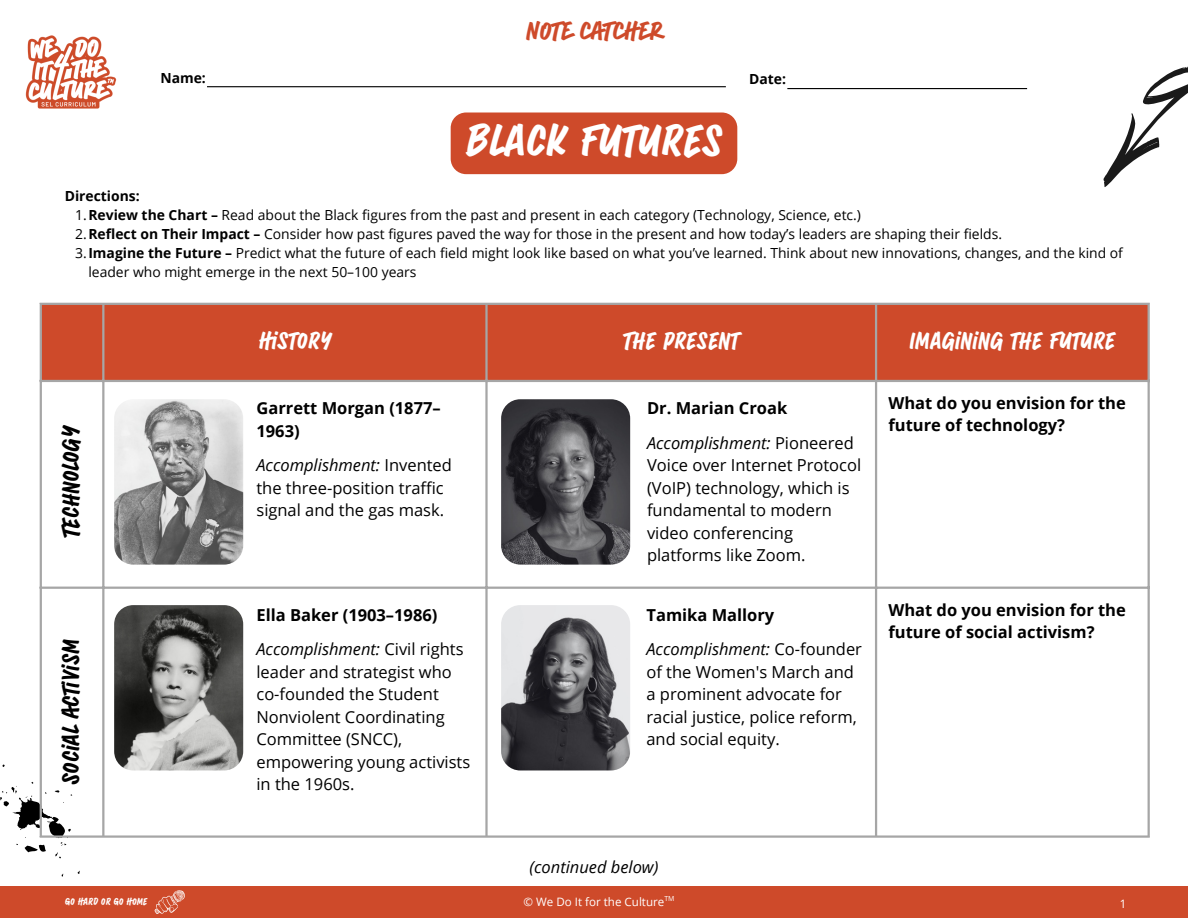
<style>
.page{position:relative;width:1188px;height:918px;background:#fff}
.page>*{position:absolute;margin:0;border:0;box-sizing:border-box;transform-origin:0 0}
.t1{font:700 36px "Sandwich Marker Pro";color:#fff}
.t2{font:700 20.85px "Sandwich Marker Pro";color:#ce4a2a}
.t3{font:700 19.5px "Sandwich Marker Pro";color:#fff}
.t4{font:700 19.5px "Sandwich Marker Pro";color:#000}
.t5{font:16.5px/22.5px "Open Sans";color:#000}
.t6{font:700 16.5px/22.5px "Open Sans";color:#000}
.t7{font:italic 16.5px "Open Sans";color:#000}
.t8{font:13.95px/19.2px "Open Sans";color:#000}
.t9{font:700 13.95px "Open Sans";color:#000}
.t10{font:11.55px "Open Sans";color:#fff}
.t11{font:700 8.1px "Sandwich Marker Pro";color:#fff}
.t12{font:6.9px "Open Sans";color:#fff}
.s1{font-weight:700}
.s2{font-style:italic}
</style>
<div class="page">
<div style="left:0;top:887px;width:1188px;height:31px;background:#ce4a2a"></div>
<hr style="left:207px;top:86px;width:519px;height:1px;background:#000">
<hr style="left:787px;top:88px;width:240px;height:1px;background:#000">
<svg style="left:0;top:763px;width:72px;height:96px"></svg>
<img style="left:154px;top:890px;width:31px;height:24px">
<img style="left:25px;top:35px;width:92px;height:74px">
<div style="left:42px;top:305px;width:1106px;height:75px;background:#ce4a2a"></div>
<hr style="left:40px;top:305px;width:2px;height:530px;background:#a6a6a6">
<hr style="left:102px;top:305px;width:2px;height:530px;background:#a6a6a6">
<hr style="left:485px;top:305px;width:3px;height:530px;background:#a6a6a6">
<hr style="left:875px;top:305px;width:2px;height:530px;background:#a6a6a6">
<hr style="left:1148px;top:305px;width:2px;height:530px;background:#a6a6a6">
<hr style="left:40px;top:303px;width:1110px;height:2px;background:#a6a6a6">
<hr style="left:40px;top:380px;width:1110px;height:2px;background:#a6a6a6">
<hr style="left:40px;top:587px;width:1110px;height:2px;background:#a6a6a6">
<hr style="left:40px;top:835px;width:1110px;height:3px;background:#a6a6a6">
<svg style="left:1103px;top:66px;width:85px;height:121px"></svg>
<img style="left:114px;top:399px;width:129px;height:166px;border-radius:19px">
<img style="left:114px;top:605px;width:129px;height:165px;border-radius:19px">
<img style="left:501px;top:399px;width:129px;height:166px;border-radius:19px">
<img style="left:501px;top:605px;width:129px;height:165px;border-radius:19px">
<div style="left:451px;top:113px;width:286px;height:61px;background:#ce4a2a;border-radius:15px"></div>
<p class="t2" style="left:526px;top:19px;width:137px">NOTE CATCHER</p>
<p class="t9" style="left:160px;top:68px;width:47px">Name:</p>
<p class="t9" style="left:749px;top:69px;width:38px">Date:</p>
<p class="t1" style="left:465px;top:120px;width:259px">BLACK FUTURES</p>
<p class="t9" style="left:65px;top:186px;width:77px">Directions:</p>
<h4 class="t8" style="left:75px;top:205px;width:787px">1.<span class="s1">Review the Chart –</span> Read about the Black figures from the past and present in each category (Technology, Science, etc.)</h4>
<h5 class="t8" style="left:75px;top:224px;width:928px">2.<span class="s1">Reflect on Their Impact –</span> Consider how past figures paved the way for those in the present and how today’s leaders are shaping their fields.</h5>
<p class="t8" style="left:88px;top:243px;width:1036px;text-indent:-13px">3.<span class="s1">Imagine the Future –</span> Predict what the future of each field might look like based on what you’ve learned. Think about new innovations, changes, and the kind of leader who might emerge in the next 50–100 years</p>
<p class="t4" style="left:60px;top:537px;width:114px;rotate:-90deg">TECHNOLOGY</p>
<p class="t4" style="left:60px;top:785px;width:147px;rotate:-90deg">SOCIAL ACTIVISM</p>
<h3 class="t11" style="left:65px;top:897px;width:84px">GO HARD OR GO HOME</h3>
<p class="t3" style="left:258px;top:330px;width:74px">HISTORY</p>
<h2 class="t3" style="left:624px;top:330px;width:116px">THE PRESENT</h2>
<p class="t3" style="left:909px;top:330px;width:207px">IMAGINING THE FUTURE</p>
<h4 class="t6" style="left:256px;top:396px;width:186px">Garrett Morgan (1877–<br>1963)</h4>
<h5 class="t5" style="left:256px;top:453px;width:197px"><span class="s2">Accomplishment:</span> Invented the three-position traffic signal and the gas mask.</h5>
<h3 class="t6" style="left:256px;top:603px;width:182px">Ella Baker (1903–1986)</h3>
<p class="t5" style="left:256px;top:638px;width:215px"><span class="s2">Accomplishment:</span> Civil rights leader and strategist who co-founded the Student<br>Nonviolent Coordinating<br>Committee (SNCC), empowering young activists in the 1960s.</p>
<h4 class="t6" style="left:647px;top:396px;width:142px">Dr. Marian Croak</h4>
<h5 class="t5" style="left:647px;top:431px;width:216px"><span class="s2">Accomplishment:</span> Pioneered<br>Voice over Internet Protocol (VoIP) technology, which is fundamental to modern video conferencing platforms like Zoom.</h5>
<h4 class="t6" style="left:646px;top:603px;width:129px">Tamika Mallory</h4>
<h5 class="t5" style="left:646px;top:638px;width:217px"><span class="s2">Accomplishment:</span> Co-founder of the Women's March and a prominent advocate for racial justice, police reform, and social equity.</h5>
<h6 class="t6" style="left:888px;top:391px;width:239px">What do you envision for the future of technology?</h6>
<h6 class="t6" style="left:888px;top:598px;width:239px">What do you envision for the future of social activism?</h6>
<p class="t7" style="left:529px;top:856px;width:130px">(continued below)</p>
<p class="t10" style="left:524px;top:893px;width:142px">© We Do It for the Culture</p>
<p class="t12" style="left:664px;top:894px;width:12px">TM</p>
<p class="t10" style="left:1120px;top:896px;width:8px">1</p>
</div>
